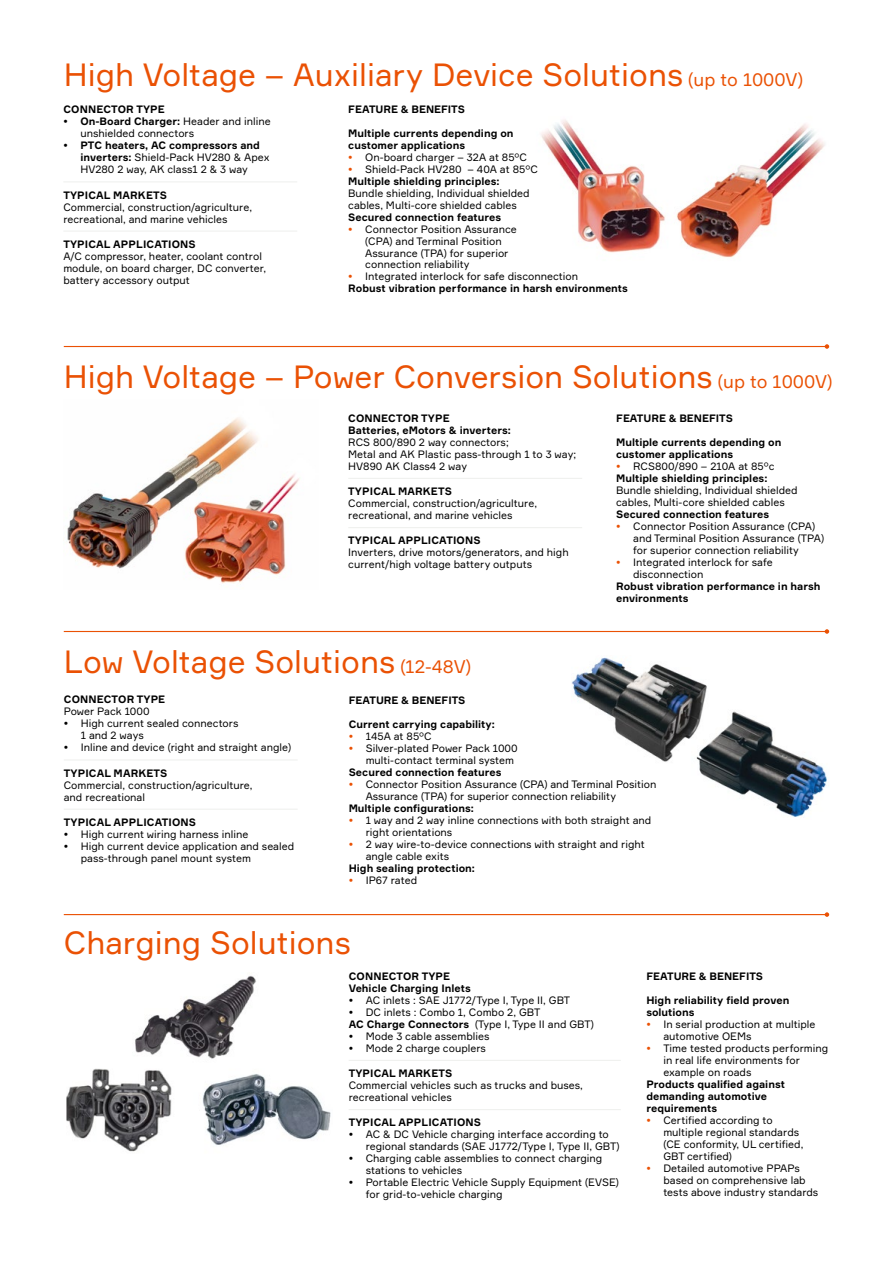
<style>
.page{position:relative;width:893px;height:1263px;background:#fff}
.page>*{position:absolute;margin:0;border:0;box-sizing:border-box;transform-origin:0 0}
.t1{font:31.5px "Formular";color:#ea5104}
.t2{font:10.5px/12px "Formular";color:#000}
.t3{font:700 10.5px/12px "Formular";color:#000}
.s1{font-size:18px}
.s2{font-weight:700}
.s3{color:#ea5104}
.s4{font-weight:400;color:#ea5104}
.s5{font-weight:400}
</style>
<div class="page">
<img style="left:572px;top:657px;width:255px;height:160px">
<img style="left:67px;top:417px;width:233px;height:167px">
<img style="left:541px;top:120px;width:284px;height:138px">
<hr style="left:64px;top:346px;width:763px;height:1px;background:#ea5104">
<svg style="left:825px;top:344px;width:4px;height:5px"></svg>
<hr style="left:64px;top:631px;width:763px;height:1px;background:#ea5104">
<svg style="left:825px;top:629px;width:4px;height:5px"></svg>
<hr style="left:64px;top:914px;width:763px;height:1px;background:#ea5104">
<svg style="left:825px;top:912px;width:4px;height:5px"></svg>
<hr style="left:63px;top:230px;width:234px;height:2px;background:#f0f1ef">
<hr style="left:63px;top:181px;width:234px;height:1px;background:#f0f1ef">
<hr style="left:64px;top:809px;width:234px;height:1px;background:#f0f1ef">
<hr style="left:64px;top:759px;width:234px;height:1px;background:#f0f1ef">
<hr style="left:348px;top:527px;width:234px;height:1px;background:#f0f1ef">
<hr style="left:348px;top:478px;width:234px;height:1px;background:#f0f1ef">
<hr style="left:349px;top:1109px;width:272px;height:1px;background:#f0f1ef">
<hr style="left:349px;top:1060px;width:272px;height:1px;background:#f0f1ef">
<img style="left:66px;top:975px;width:265px;height:177px">
<h1 class="t1" style="left:64px;top:56px;width:741px">High Voltage – Auxiliary Device Solutions <span class="s1">(up to 1000V)</span></h1>
<p class="t3" style="left:63px;top:103px;width:103px">CONNECTOR TYPE</p>
<p class="t2" style="left:80px;top:115px;width:192px;text-indent:-17px"><span class="s2">• On-Board Charger:</span> Header and inline unshielded connectors</p>
<p class="t2" style="left:80px;top:139px;width:191px;text-indent:-17px"><span class="s2">• PTC heaters, AC compressors and inverters:</span> Shield-Pack HV280 &amp; Apex<br>HV280 2 way, AK class1 2 &amp; 3 way</p>
<p class="t3" style="left:63px;top:189px;width:105px">TYPICAL MARKETS</p>
<p class="t2" style="left:63px;top:201px;width:190px">Commercial, construction/agriculture, recreational, and marine vehicles</p>
<p class="t3" style="left:63px;top:238px;width:134px">TYPICAL APPLICATIONS</p>
<p class="t2" style="left:63px;top:250px;width:204px">A/C compressor, heater, coolant control module, on board charger, DC converter, battery accessory output</p>
<p class="t3" style="left:348px;top:103px;width:118px">FEATURE &amp; BENEFITS</p>
<p class="t3" style="left:348px;top:127px;width:167px">Multiple currents depending on customer applications</p>
<p class="t2" style="left:348px;top:151px;width:180px"><span class="s3">•</span> On-board charger – 32A at 85°C</p>
<p class="t3" style="left:348px;top:163px;width:191px"><span class="s4">•</span> <span class="s5">Shield-Pack HV280 – 40A at 85°C<br></span>Multiple shielding principles:</p>
<p class="t2" style="left:348px;top:187px;width:183px">Bundle shielding, Individual shielded cables, Multi-core shielded cables</p>
<p class="t3" style="left:348px;top:211px;width:154px">Secured connection features</p>
<p class="t2" style="left:365px;top:223px;width:153px;text-indent:-17px"><span class="s3">•</span> Connector Position Assurance (CPA) and Terminal Position<br>Assurance (TPA) for superior</p>
<p class="t2" style="left:365px;top:258px;width:106px">connection reliability</p>
<p class="t3" style="left:348px;top:270px;width:281px"><span class="s4">•</span> <span class="s5">Integrated interlock for safe disconnection<br></span>Robust vibration performance in harsh environments</p>
<h1 class="t1" style="left:64px;top:358px;width:770px">High Voltage – Power Conversion Solutions <span class="s1">(up to 1000V)</span></h1>
<p class="t3" style="left:348px;top:412px;width:164px">CONNECTOR TYPE<br>Batteries, eMotors &amp; inverters:</p>
<p class="t2" style="left:348px;top:436px;width:229px">RCS 800/890 2 way connectors;<br>Metal and AK Plastic pass-through 1 to 3 way;<br>HV890 AK Class4 2 way</p>
<p class="t3" style="left:348px;top:485px;width:105px">TYPICAL MARKETS</p>
<p class="t2" style="left:348px;top:497px;width:190px">Commercial, construction/agriculture, recreational, and marine vehicles</p>
<p class="t3" style="left:348px;top:534px;width:134px">TYPICAL APPLICATIONS</p>
<p class="t2" style="left:348px;top:546px;width:222px">Inverters, drive motors/generators, and high current/high voltage battery outputs</p>
<h1 class="t1" style="left:64px;top:642px;width:409px">Low Voltage Solutions <span class="s1">(12-48V)</span></h1>
<p class="t3" style="left:616px;top:412px;width:118px">FEATURE &amp; BENEFITS</p>
<p class="t3" style="left:616px;top:436px;width:167px">Multiple currents depending on customer applications</p>
<p class="t3" style="left:616px;top:460px;width:160px"><span class="s4">•</span> <span class="s5">RCS800/890 – 210A at 85°c<br></span>Multiple shielding principles:</p>
<p class="t2" style="left:616px;top:484px;width:183px">Bundle shielding, Individual shielded cables, Multi-core shielded cables</p>
<p class="t3" style="left:616px;top:508px;width:154px">Secured connection features</p>
<p class="t2" style="left:633px;top:520px;width:192px;text-indent:-17px"><span class="s3">•</span> Connector Position Assurance (CPA) and Terminal Position Assurance (TPA) for superior connection reliability</p>
<p class="t2" style="left:633px;top:556px;width:141px;text-indent:-17px"><span class="s3">•</span> Integrated interlock for safe disconnection</p>
<p class="t3" style="left:616px;top:580px;width:206px">Robust vibration performance in harsh environments</p>
<p class="t3" style="left:64px;top:693px;width:103px">CONNECTOR TYPE</p>
<p class="t2" style="left:64px;top:705px;width:87px">Power Pack 1000</p>
<p class="t2" style="left:81px;top:717px;width:159px;text-indent:-17px">• High current sealed connectors<br>1 and 2 ways</p>
<p class="t2" style="left:64px;top:741px;width:229px">• Inline and device (right and straight angle)</p>
<p class="t3" style="left:64px;top:767px;width:105px">TYPICAL MARKETS</p>
<p class="t2" style="left:64px;top:779px;width:190px">Commercial, construction/agriculture, and recreational</p>
<p class="t3" style="left:64px;top:816px;width:134px">TYPICAL APPLICATIONS</p>
<p class="t2" style="left:64px;top:828px;width:186px">• High current wiring harness inline</p>
<p class="t2" style="left:81px;top:840px;width:215px;text-indent:-17px">• High current device application and sealed pass-through panel mount system</p>
<p class="t3" style="left:349px;top:693px;width:118px">FEATURE &amp; BENEFITS</p>
<p class="t3" style="left:349px;top:718px;width:148px">Current carrying capability:</p>
<p class="t2" style="left:349px;top:729px;width:85px"><span class="s3">•</span> 145A at 85°C</p>
<p class="t2" style="left:366px;top:741px;width:153px;text-indent:-17px"><span class="s3">•</span> Silver-plated Power Pack 1000 multi-contact terminal system</p>
<p class="t3" style="left:349px;top:766px;width:154px">Secured connection features</p>
<p class="t2" style="left:366px;top:777px;width:292px;text-indent:-17px"><span class="s3">•</span> Connector Position Assurance (CPA) and Terminal Position<br>Assurance (TPA) for superior connection reliability</p>
<p class="t3" style="left:349px;top:802px;width:127px">Multiple configurations:</p>
<p class="t2" style="left:366px;top:813px;width:287px;text-indent:-17px"><span class="s3">•</span> 1 way and 2 way inline connections with both straight and right orientations</p>
<p class="t2" style="left:366px;top:837px;width:281px;text-indent:-17px"><span class="s3">•</span> 2 way wire-to-device connections with straight and right angle cable exits</p>
<p class="t3" style="left:349px;top:862px;width:128px">High sealing protection:</p>
<p class="t2" style="left:349px;top:873px;width:70px"><span class="s3">•</span> IP67 rated</p>
<h1 class="t1" style="left:64px;top:923px;width:289px">Charging Solutions</h1>
<p class="t3" style="left:349px;top:970px;width:124px">CONNECTOR TYPE<br>Vehicle Charging Inlets</p>
<p class="t2" style="left:349px;top:994px;width:223px">• AC inlets : SAE J1772/Type I, Type II, GBT</p>
<p class="t2" style="left:349px;top:1006px;width:247px">• DC inlets : Combo 1, Combo 2, GBT<br><span class="s2">AC Charge Connectors</span> (Type I, Type II and GBT)</p>
<p class="t2" style="left:349px;top:1030px;width:142px">• Mode 3 cable assemblies</p>
<p class="t2" style="left:349px;top:1042px;width:139px">• Mode 2 charge couplers</p>
<p class="t3" style="left:349px;top:1067px;width:105px">TYPICAL MARKETS</p>
<p class="t2" style="left:349px;top:1079px;width:236px">Commercial vehicles such as trucks and buses, recreational vehicles</p>
<p class="t3" style="left:349px;top:1116px;width:134px">TYPICAL APPLICATIONS</p>
<p class="t2" style="left:366px;top:1128px;width:255px;text-indent:-17px">• AC &amp; DC Vehicle charging interface according to regional standards (SAE J1772/Type I, Type II, GBT)</p>
<p class="t2" style="left:366px;top:1152px;width:238px;text-indent:-17px">• Charging cable assemblies to connect charging stations to vehicles</p>
<p class="t2" style="left:366px;top:1176px;width:255px;text-indent:-17px">• Portable Electric Vehicle Supply Equipment (EVSE) for grid-to-vehicle charging</p>
<p class="t3" style="left:646px;top:970px;width:118px">FEATURE &amp; BENEFITS</p>
<p class="t3" style="left:646px;top:994px;width:145px">High reliability field proven solutions</p>
<p class="t2" style="left:663px;top:1018px;width:154px;text-indent:-17px"><span class="s3">•</span> In serial production at multiple automotive OEMs</p>
<p class="t2" style="left:663px;top:1042px;width:166px;text-indent:-17px"><span class="s3">•</span> Time tested products performing in real life environments for example on roads</p>
<p class="t3" style="left:646px;top:1078px;width:140px">Products qualified against demanding automotive requirements</p>
<p class="t2" style="left:663px;top:1114px;width:141px;text-indent:-17px"><span class="s3">•</span> Certified according to multiple regional standards (CE conformity, UL certified,<br>GBT certified)</p>
<p class="t2" style="left:663px;top:1162px;width:156px;text-indent:-17px"><span class="s3">•</span> Detailed automotive PPAPs based on comprehensive lab tests above industry standards</p>
</div>
